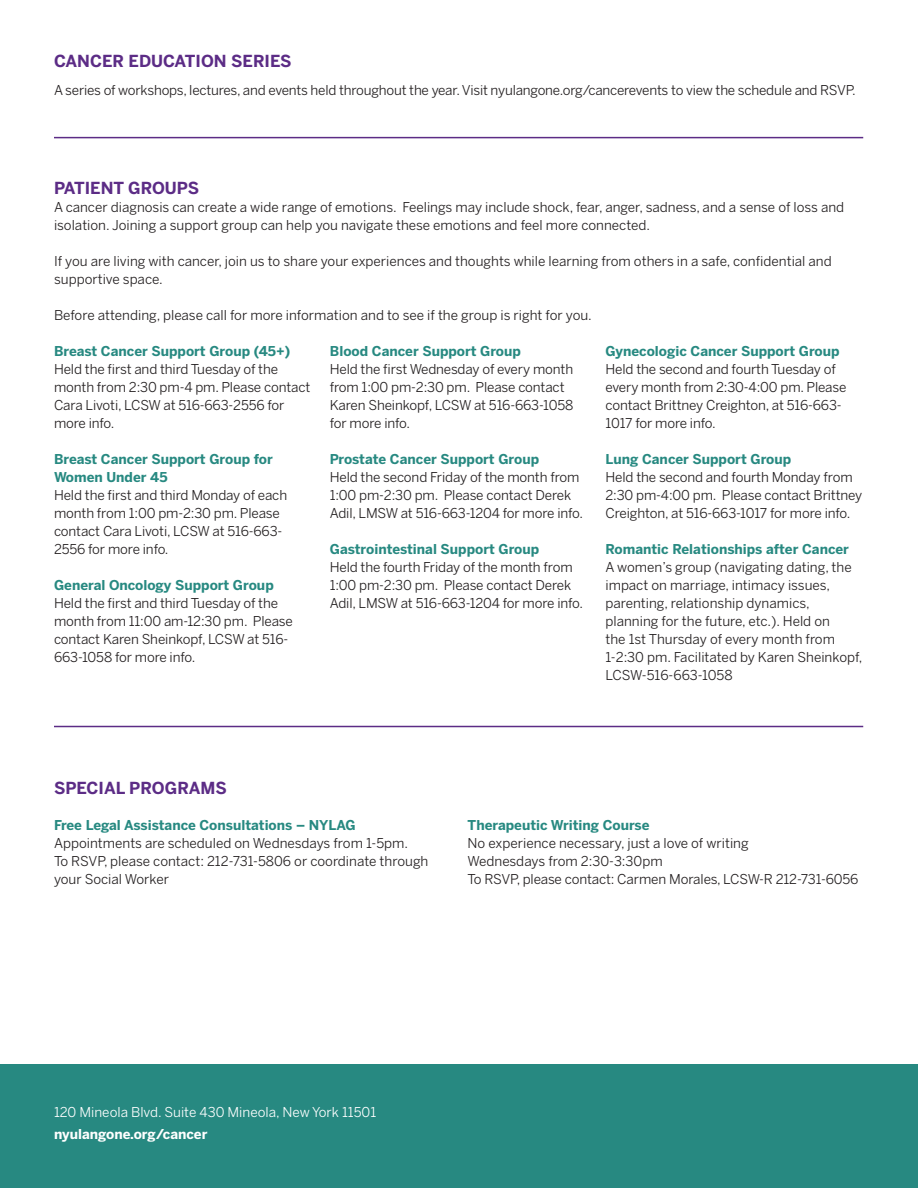
<style>
.page{position:relative;width:918px;height:1188px;background:#fff}
.page>*{position:absolute;margin:0;border:0;box-sizing:border-box;transform-origin:0 0}
.t1{font:700 16.5px "Benton Sans";color:#5c2c86}
.t2{font:13.5px/18px "Benton Sans";letter-spacing:-.01em;color:#231f20}
.t3{font:700 13.5px/18px "Benton Sans";color:#278981}
.t4{font:13.5px "Benton Sans";color:#fff}
.t5{font:700 13.5px "Benton Sans";color:#fff}
</style>
<div class="page">
<div style="left:0;top:1064px;width:918px;height:124px;background:#278981"></div>
<hr style="left:54px;top:726px;width:809px;height:1px;background:#5c2c86">
<hr style="left:54px;top:137px;width:809px;height:1px;background:#5c2c86">
<p class="t1" style="left:54px;top:51px;width:239px">CANCER EDUCATION SERIES</p>
<p class="t2" style="left:54px;top:81px;width:803px">A series of workshops, lectures, and events held throughout the year. Visit nyulangone.org/cancerevents to view the schedule and RSVP.</p>
<p class="t1" style="left:54px;top:178px;width:147px">PATIENT GROUPS</p>
<p class="t2" style="left:54px;top:198px;width:792px">A cancer diagnosis can create a wide range of emotions. Feelings may include shock, fear, anger, sadness, and a sense of loss and isolation. Joining a support group can help you navigate these emotions and feel more connected.</p>
<p class="t2" style="left:54px;top:252px;width:779px">If you are living with cancer, join us to share your experiences and thoughts while learning from others in a safe, confidential and supportive space.</p>
<p class="t2" style="left:54px;top:306px;width:539px">Before attending, please call for more information and to see if the group is right for you.</p>
<p class="t3" style="left:54px;top:341px;width:238px">Breast Cancer Support Group (45+)</p>
<p class="t2" style="left:54px;top:360px;width:258px">Held the first and third Tuesday of the month from 2:30 pm-4 pm. Please contact<br>Cara Livoti, LCSW at 516-663-2556 for more info.</p>
<p class="t3" style="left:54px;top:449px;width:220px">Breast Cancer Support Group for<br>Women Under 45</p>
<p class="t2" style="left:54px;top:486px;width:235px">Held the first and third Monday of each month from 1:00 pm-2:30 pm. Please contact Cara Livoti, LCSW at 516-663-<br>2556 for more info.</p>
<p class="t3" style="left:54px;top:575px;width:221px">General Oncology Support Group</p>
<p class="t2" style="left:54px;top:594px;width:240px">Held the first and third Tuesday of the month from 11:00 am-12:30 pm. Please contact Karen Sheinkopf, LCSW at 516- 663-1058 for more info.</p>
<p class="t3" style="left:330px;top:341px;width:193px">Blood Cancer Support Group</p>
<p class="t2" style="left:330px;top:360px;width:245px">Held the first Wednesday of every month from 1:00 pm-2:30 pm. Please contact<br>Karen Sheinkopf, LCSW at 516-663-1058 for more info.</p>
<p class="t3" style="left:330px;top:449px;width:211px">Prostate Cancer Support Group</p>
<p class="t2" style="left:330px;top:468px;width:255px">Held the second Friday of the month from<br>1:00 pm-2:30 pm. Please contact Derek<br>Adil, LMSW at 516-663-1204 for more info.</p>
<p class="t3" style="left:330px;top:539px;width:211px">Gastrointestinal Support Group</p>
<p class="t2" style="left:330px;top:558px;width:255px">Held the fourth Friday of the month from<br>1:00 pm-2:30 pm. Please contact Derek<br>Adil, LMSW at 516-663-1204 for more info.</p>
<p class="t3" style="left:606px;top:341px;width:236px">Gynecologic Cancer Support Group</p>
<p class="t2" style="left:606px;top:360px;width:243px">Held the second and fourth Tuesday of every month from 2:30-4:00 pm. Please contact Brittney Creighton, at 516-663- 1017 for more info.</p>
<p class="t3" style="left:606px;top:449px;width:187px">Lung Cancer Support Group</p>
<p class="t2" style="left:606px;top:468px;width:258px">Held the second and fourth Monday from<br>2:30 pm-4:00 pm. Please contact Brittney<br>Creighton, at 516-663-1017 for more info.</p>
<p class="t3" style="left:606px;top:539px;width:245px">Romantic Relationships after Cancer</p>
<p class="t2" style="left:606px;top:558px;width:259px">A women’s group (navigating dating, the impact on marriage, intimacy issues, parenting, relationship dynamics, planning for the future, etc.). Held on<br>the 1st Thursday of every month from 1-2:30 pm. Facilitated by Karen Sheinkopf, LCSW-516-663-1058</p>
<p class="t1" style="left:54px;top:778px;width:174px">SPECIAL PROGRAMS</p>
<p class="t3" style="left:54px;top:816px;width:303px">Free Legal Assistance Consultations – NYLAG</p>
<p class="t2" style="left:54px;top:834px;width:356px">Appointments are scheduled on Wednesdays from 1-5pm.</p>
<p class="t2" style="left:54px;top:852px;width:376px">To RSVP, please contact: 212-731-5806 or coordinate through your Social Worker</p>
<p class="t3" style="left:468px;top:816px;width:183px">Therapeutic Writing Course</p>
<p class="t2" style="left:468px;top:834px;width:283px">No experience necessary, just a love of writing</p>
<p class="t2" style="left:468px;top:852px;width:197px">Wednesdays from 2:30-3:30pm</p>
<p class="t2" style="left:468px;top:870px;width:392px">To RSVP, please contact: Carmen Morales, LCSW-R 212-731-6056</p>
<p class="t4" style="left:54px;top:1104px;width:324px">120 Mineola Blvd. Suite 430 Mineola, New York 11501</p>
<p class="t5" style="left:54px;top:1126px;width:155px">nyulangone.org/cancer</p>
</div>
